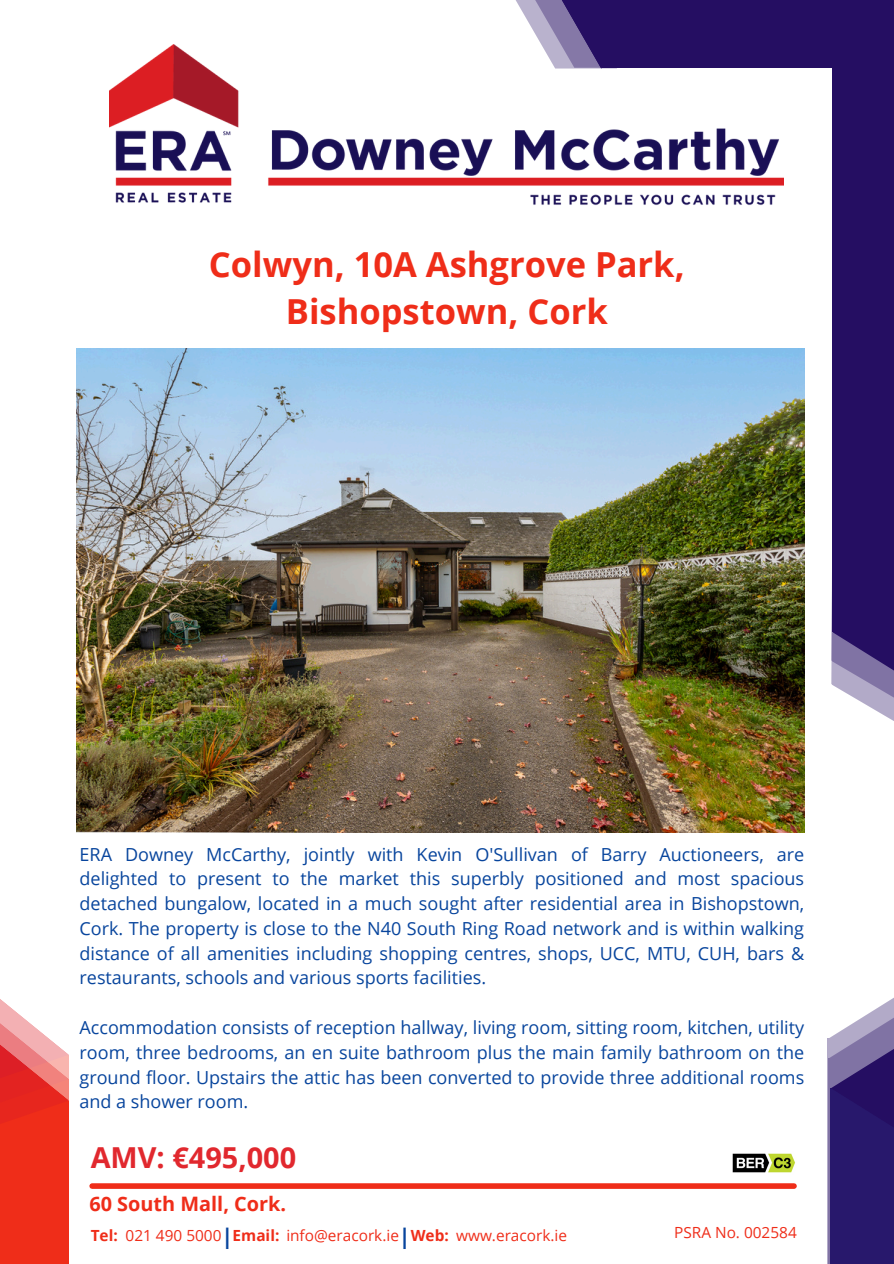
<style>
.page{position:relative;width:894px;height:1264px;background:#fff}
.page>*{position:absolute;margin:0;border:0;box-sizing:border-box;transform-origin:0 0}
.t1{font:700 34.5px/47.2px "Open Sans";color:#ef2d19;text-align:center}
.t2{font:700 28.8px "Open Sans";color:#e1282e}
.t3{font:700 21.3px "Open Sans";color:#08459d}
.t4{font:700 19.8px "Open Sans";color:#ef2d19}
.t5{font:18px/24.8px "Open Sans";color:#08459d;text-align:justify}
.t6{font:15.3px "Open Sans";color:#ef2d19}
.t7{font:700 15.3px "Open Sans";color:#ef2d19}
</style>
<div class="page">
<svg style="left:515px;top:0;width:13px;height:21px"></svg>
<svg style="left:528px;top:0;width:27px;height:45px"></svg>
<div style="left:602px;top:0;width:291px;height:68px;background:#250e62"></div>
<svg style="left:831px;top:585px;width:62px;height:136px"></svg>
<div style="left:832px;top:0;width:61px;height:631px;background:#250e62"></div>
<svg style="left:832px;top:631px;width:61px;height:60px;background:#6c5d95"></svg>
<div style="left:92px;top:1183px;width:701px;height:5px;background:#ef2d19"></div>
<svg style="left:555px;top:0;width:47px;height:45px;background:#4d3b7f"></svg>
<img style="left:77px;top:348px;width:727px;height:484px">
<div style="left:0;top:1054px;width:68px;height:209px;background:#ef2d19"></div>
<svg style="left:0;top:999px;width:69px;height:155px"></svg>
<div style="left:826px;top:1038px;width:67px;height:225px;background:#b2aac8"></div>
<div style="left:828px;top:1058px;width:65px;height:205px;background:#28186c"></div>
<svg style="left:828px;top:998px;width:65px;height:142px"></svg>
<img style="left:109px;top:45px;width:674px;height:161px">
<img style="left:732px;top:1153px;width:63px;height:20px">
<h4 class="t1" style="left:209px;top:239px;width:477px">Colwyn, 10A Ashgrove Park,<br>Bishopstown, Cork</h4>
<p class="t5" style="left:79px;top:841px;width:726px">ERA Downey McCarthy, jointly with Kevin O'Sullivan of Barry Auctioneers, are delighted to present to the market this superbly positioned and most spacious detached bungalow, located in a much sought after residential area in Bishopstown, Cork. The property is close to the N40 South Ring Road network and is within walking distance of all amenities including shopping centres, shops, UCC, MTU, CUH, bars &amp; restaurants, schools and various sports facilities.</p>
<h3 class="t5" style="left:79px;top:1014px;width:726px">Accommodation consists of reception hallway, living room, sitting room, kitchen, utility room, three bedrooms, an en suite bathroom plus the main family bathroom on the ground floor. Upstairs the attic has been converted to provide three additional rooms and a shower room.</h3>
<h2 class="t2" style="left:91px;top:1137px;width:207px">AMV: €495,000</h2>
<p class="t4" style="left:89px;top:1190px;width:198px">60 South Mall, Cork.</p>
<h1 class="t7" style="left:91px;top:1224px;width:29px">Tel:</h1>
<p class="t6" style="left:126px;top:1224px;width:97px">021 490 5000</p>
<p class="t3" style="left:221px;top:1220px;width:13px">|</p>
<p class="t7" style="left:232px;top:1224px;width:48px">Email:</p>
<p class="t6" style="left:286px;top:1224px;width:114px">info@eracork.ie</p>
<p class="t3" style="left:399px;top:1220px;width:13px">|</p>
<p class="t7" style="left:410px;top:1224px;width:40px">Web:</p>
<p class="t6" style="left:456px;top:1224px;width:112px">www.eracork.ie</p>
<h4 class="t6" style="left:674px;top:1221px;width:124px">PSRA No. 002584</h4>
</div>
